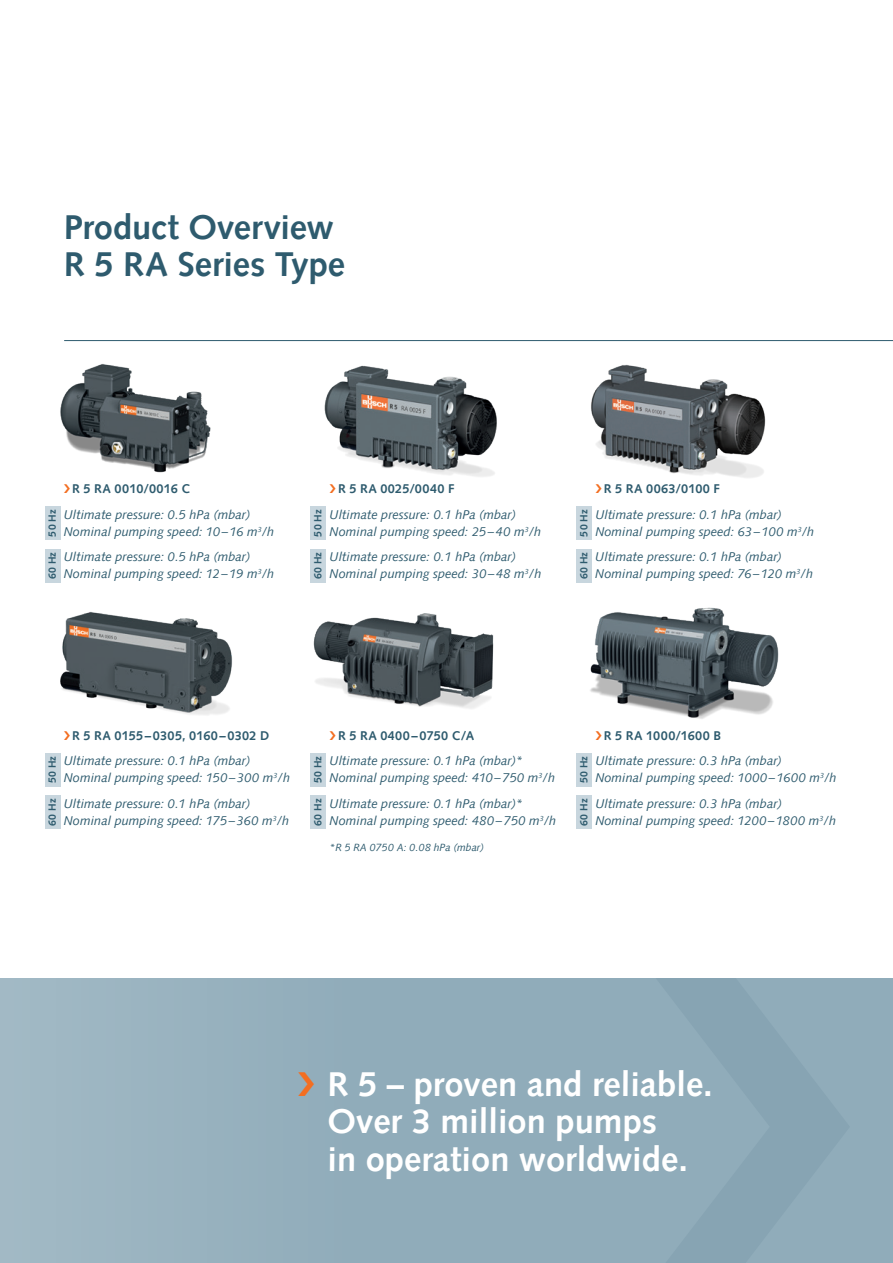
<style>
.page{position:relative;width:893px;height:1263px;background:#fff}
.page>*{position:absolute;margin:0;border:0;box-sizing:border-box;transform-origin:0 0}
.t1{font:700 34.5px/37.5px "Syntax LT";color:#fff}
.t2{font:700 34.5px/37.5px "Syntax LT";color:#2e5b6e}
.t3{font:italic 12.75px/17px "Syntax LT";color:#2e5b6e}
.t4{font:700 12.75px "Syntax LT";letter-spacing:.02em;color:#2e5b6e}
.t5{font:700 12.75px "Syntax LT";letter-spacing:.04em;color:#2e5b6e}
.t6{font:700 10.5px "Syntax LT";letter-spacing:.015em;color:#2e5b6e}
.t7{font:italic 10.5px "Syntax LT";color:#2e5b6e}
</style>
<div class="page">
<div style="left:0;top:978px;width:893px;height:285px;background:linear-gradient(to bottom,#95afbd,#95afbd)"></div>
<hr style="left:64px;top:340px;width:829px;height:1px;background:#2e5b6e">
<svg style="left:656px;top:978px;width:194px;height:285px;background:#8ca8b7"></svg>
<img style="left:60px;top:364px;width:151px;height:109px">
<img style="left:324px;top:365px;width:173px;height:112px">
<img style="left:574px;top:340px;width:200px;height:138px">
<img style="left:60px;top:611px;width:172px;height:104px">
<img style="left:313px;top:613px;width:181px;height:96px">
<img style="left:590px;top:607px;width:189px;height:112px">
<div style="left:45px;top:506px;width:15px;height:34px;background:#c8d6de"></div>
<div style="left:45px;top:753px;width:15px;height:33px;background:#c8d6de"></div>
<div style="left:310px;top:753px;width:16px;height:33px;background:#c8d6de"></div>
<div style="left:576px;top:753px;width:16px;height:33px;background:#c8d6de"></div>
<div style="left:310px;top:506px;width:16px;height:34px;background:#c8d6de"></div>
<div style="left:576px;top:506px;width:16px;height:34px;background:#c8d6de"></div>
<div style="left:45px;top:549px;width:15px;height:33px;background:#c8d6de"></div>
<div style="left:45px;top:795px;width:15px;height:34px;background:#c8d6de"></div>
<div style="left:310px;top:795px;width:16px;height:34px;background:#c8d6de"></div>
<div style="left:576px;top:795px;width:16px;height:34px;background:#c8d6de"></div>
<div style="left:310px;top:549px;width:16px;height:33px;background:#c8d6de"></div>
<div style="left:576px;top:549px;width:16px;height:33px;background:#c8d6de"></div>
<svg style="left:299px;top:1072px;width:15px;height:24px"></svg>
<h1 class="t2" style="left:64px;top:208px;width:283px">Product Overview<br>R 5 RA Series Type</h1>
<p class="t6" style="left:46px;top:536px;width:29px;rotate:-90deg">50 Hz</p>
<p class="t6" style="left:46px;top:579px;width:29px;rotate:-90deg">60 Hz</p>
<p class="t4" style="left:604px;top:482px;width:118px">R 5 RA 0063/0100 F</p>
<p class="t3" style="left:595px;top:506px;width:220px">Ultimate pressure: 0.1 hPa (mbar)<br>Nominal pumping speed: 63–100 m<sup>3</sup>/h</p>
<p class="t4" style="left:72px;top:482px;width:119px">R 5 RA 0010/0016 C</p>
<p class="t3" style="left:64px;top:506px;width:212px">Ultimate pressure: 0.5 hPa (mbar)<br>Nominal pumping speed: 10–16 m<sup>3</sup>/h</p>
<p class="t5" style="left:338px;top:482px;width:118px">R 5 RA 0025/0040 F</p>
<p class="t3" style="left:330px;top:506px;width:213px">Ultimate pressure: 0.1 hPa (mbar)<br>Nominal pumping speed: 25–40 m<sup>3</sup>/h</p>
<p class="t6" style="left:312px;top:536px;width:29px;rotate:-90deg">50 Hz</p>
<p class="t6" style="left:312px;top:579px;width:29px;rotate:-90deg">60 Hz</p>
<p class="t6" style="left:578px;top:536px;width:29px;rotate:-90deg">50 Hz</p>
<p class="t6" style="left:578px;top:579px;width:29px;rotate:-90deg">60 Hz</p>
<p class="t3" style="left:64px;top:548px;width:212px">Ultimate pressure: 0.5 hPa (mbar)<br>Nominal pumping speed: 12–19 m<sup>3</sup>/h</p>
<p class="t3" style="left:330px;top:548px;width:213px">Ultimate pressure: 0.1 hPa (mbar)<br>Nominal pumping speed: 30–48 m<sup>3</sup>/h</p>
<p class="t3" style="left:595px;top:548px;width:219px">Ultimate pressure: 0.1 hPa (mbar)<br>Nominal pumping speed: 76–120 m<sup>3</sup>/h</p>
<p class="t6" style="left:46px;top:783px;width:29px;rotate:-90deg">50 Hz</p>
<p class="t6" style="left:46px;top:826px;width:29px;rotate:-90deg">60 Hz</p>
<p class="t4" style="left:338px;top:728px;width:138px">R 5 RA 0400–0750 C/A</p>
<p class="t3" style="left:330px;top:752px;width:227px">Ultimate pressure: 0.1 hPa (mbar)*<br>Nominal pumping speed: 410–750 m<sup>3</sup>/h</p>
<p class="t5" style="left:604px;top:728px;width:119px">R 5 RA 1000/1600 B</p>
<p class="t3" style="left:595px;top:752px;width:243px">Ultimate pressure: 0.3 hPa (mbar)<br>Nominal pumping speed: 1000–1600 m<sup>3</sup>/h</p>
<p class="t4" style="left:72px;top:728px;width:199px">R 5 RA 0155–0305, 0160–0302 D</p>
<p class="t3" style="left:64px;top:752px;width:228px">Ultimate pressure: 0.1 hPa (mbar)<br>Nominal pumping speed: 150–300 m<sup>3</sup>/h</p>
<p class="t6" style="left:312px;top:783px;width:29px;rotate:-90deg">50 Hz</p>
<p class="t6" style="left:312px;top:826px;width:29px;rotate:-90deg">60 Hz</p>
<p class="t6" style="left:578px;top:783px;width:29px;rotate:-90deg">50 Hz</p>
<p class="t6" style="left:578px;top:826px;width:29px;rotate:-90deg">60 Hz</p>
<p class="t3" style="left:64px;top:795px;width:227px">Ultimate pressure: 0.1 hPa (mbar)<br>Nominal pumping speed: 175–360 m<sup>3</sup>/h</p>
<p class="t3" style="left:330px;top:795px;width:228px">Ultimate pressure: 0.1 hPa (mbar)*<br>Nominal pumping speed: 480–750 m<sup>3</sup>/h</p>
<p class="t3" style="left:595px;top:795px;width:242px">Ultimate pressure: 0.3 hPa (mbar)<br>Nominal pumping speed: 1200–1800 m<sup>3</sup>/h</p>
<p class="t7" style="left:330px;top:841px;width:156px">*R 5 RA 0750 A: 0.08 hPa (mbar)</p>
<h1 class="t1" style="left:327px;top:1065px;width:387px">R 5 – proven and reliable.<br>Over 3 million pumps<br>in operation worldwide.</h1>
</div>
